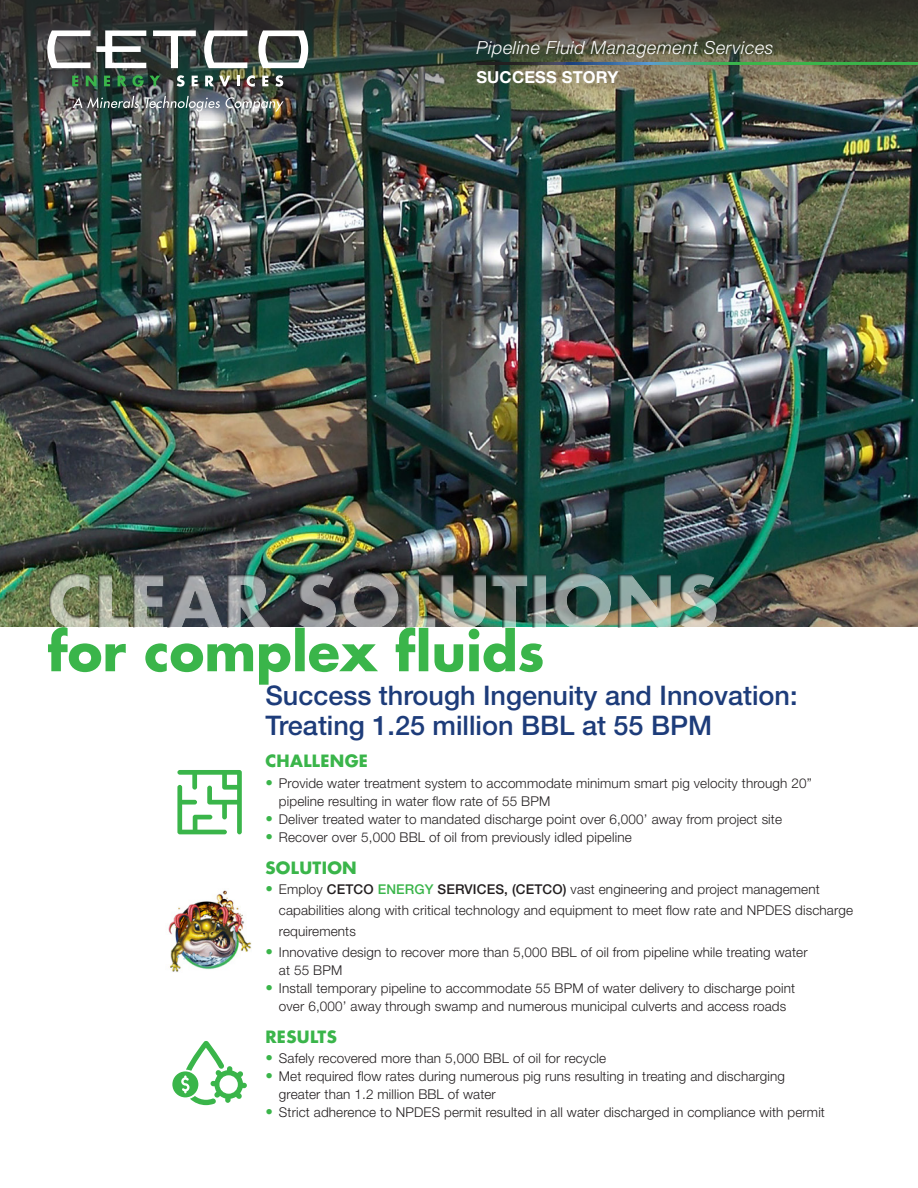
<style>
.page{position:relative;width:918px;height:1188px;background:#fff}
.page>*{position:absolute;margin:0;border:0;box-sizing:border-box;transform-origin:0 0}
.t1{font:500 27px/30px "Helvetica Neue LT Std";color:#1d3c7a}
.Product_Line{font:italic 300 18px "Helvetica Neue LT Std";letter-spacing:.03em;color:#fff}
.Subtitles{font:700 16.5px "Futura Std";letter-spacing:.02em;color:#3ab54a}
.Success_Story{font:700 16.5px "Helvetica Neue LT Std";letter-spacing:.01em;color:#fff}
.t2{font:300 13.5px/18px "Helvetica Neue LT Std";letter-spacing:.01em;color:#231f20}
.s1{font-size:15px;color:#3ab54a}
.s2{font-weight:500}
.s3{font-weight:500;color:#3ab54a}
</style>
<div class="page">
<img style="left:0;top:121px;width:918px;height:506px">
<svg style="left:177px;top:770px;width:65px;height:64px"></svg>
<svg style="left:172px;top:1041px;width:75px;height:64px"></svg>
<img style="left:168px;top:890px;width:84px;height:82px">
<img style="left:0;top:0;width:918px;height:121px">
<svg style="left:47px;top:30px;width:99px;height:38px"></svg>
<svg style="left:153px;top:30px;width:43px;height:38px"></svg>
<svg style="left:204px;top:30px;width:43px;height:38px"></svg>
<svg style="left:258px;top:30px;width:50px;height:38px"></svg>
<svg style="left:72px;top:76px;width:6px;height:10px"></svg>
<svg style="left:86px;top:76px;width:10px;height:10px"></svg>
<svg style="left:104px;top:76px;width:6px;height:10px"></svg>
<svg style="left:118px;top:75px;width:42px;height:12px"></svg>
<svg style="left:177px;top:75px;width:8px;height:12px"></svg>
<svg style="left:192px;top:76px;width:6px;height:10px"></svg>
<svg style="left:205px;top:76px;width:25px;height:10px"></svg>
<svg style="left:237px;top:76px;width:3px;height:10px"></svg>
<svg style="left:247px;top:75px;width:8px;height:12px"></svg>
<svg style="left:262px;top:76px;width:6px;height:10px"></svg>
<svg style="left:275px;top:75px;width:8px;height:12px"></svg>
<svg style="left:73px;top:96px;width:66px;height:12px"></svg>
<img style="left:145px;top:96px;width:139px;height:16px">
<svg style="left:48px;top:630px;width:495px;height:55px"></svg>
<img style="left:48px;top:572px;width:670px;height:58px">
<hr style="left:476px;top:62px;width:442px;height:3px;background:#fff">
<p class="Product_Line" style="left:476px;top:37px;width:299px">Pipeline Fluid Management Services</p>
<p class="Success_Story" style="left:476px;top:67px;width:143px">SUCCESS STORY</p>
<p class="t1" style="left:265px;top:680px;width:534px">Success through Ingenuity and Innovation:<br>Treating 1.25 million BBL at 55 BPM</p>
<p class="Subtitles" style="left:265px;top:750px;width:104px">CHALLENGE</p>
<p class="t2" style="left:279px;top:774px;width:534px;text-indent:-14px"><span class="s1">•</span> Provide water treatment system to accommodate minimum smart pig velocity through 20” pipeline resulting in water flow rate of 55 BPM</p>
<p class="t2" style="left:265px;top:810px;width:518px"><span class="s1">•</span> Deliver treated water to mandated discharge point over 6,000’ away from project site</p>
<p class="t2" style="left:265px;top:828px;width:368px"><span class="s1">•</span> Recover over 5,000 BBL of oil from previously idled pipeline</p>
<p class="Subtitles" style="left:265px;top:857px;width:93px">SOLUTION</p>
<p class="t2" style="left:279px;top:879px;width:576px;line-height:21px;text-indent:-14px"><span class="s1">•</span> Employ <span class="s2">CETCO</span> <span class="s3">ENERGY</span> <span class="s2">SERVICES, (CETCO)</span> vast engineering and project management capabilities along with critical technology and equipment to meet flow rate and NPDES discharge requirements</p>
<p class="t2" style="left:279px;top:943px;width:530px;text-indent:-14px"><span class="s1">•</span> Innovative design to recover more than 5,000 BBL of oil from pipeline while treating water at 55 BPM</p>
<p class="t2" style="left:265px;top:979px;width:531px;text-align:center"><span class="s1">•</span> Install temporary pipeline to accommodate 55 BPM of water delivery to discharge point over 6,000’ away through swamp and numerous municipal culverts and access roads</p>
<p class="Subtitles" style="left:265px;top:1026px;width:73px">RESULTS</p>
<p class="t2" style="left:265px;top:1049px;width:342px"><span class="s1">•</span> Safely recovered more than 5,000 BBL of oil for recycle</p>
<p class="t2" style="left:279px;top:1067px;width:508px;text-indent:-14px"><span class="s1">•</span> Met required flow rates during numerous pig runs resulting in treating and discharging greater than 1.2 million BBL of water</p>
<p class="t2" style="left:265px;top:1103px;width:561px"><span class="s1">•</span> Strict adherence to NPDES permit resulted in all water discharged in compliance with permit</p>
</div>
